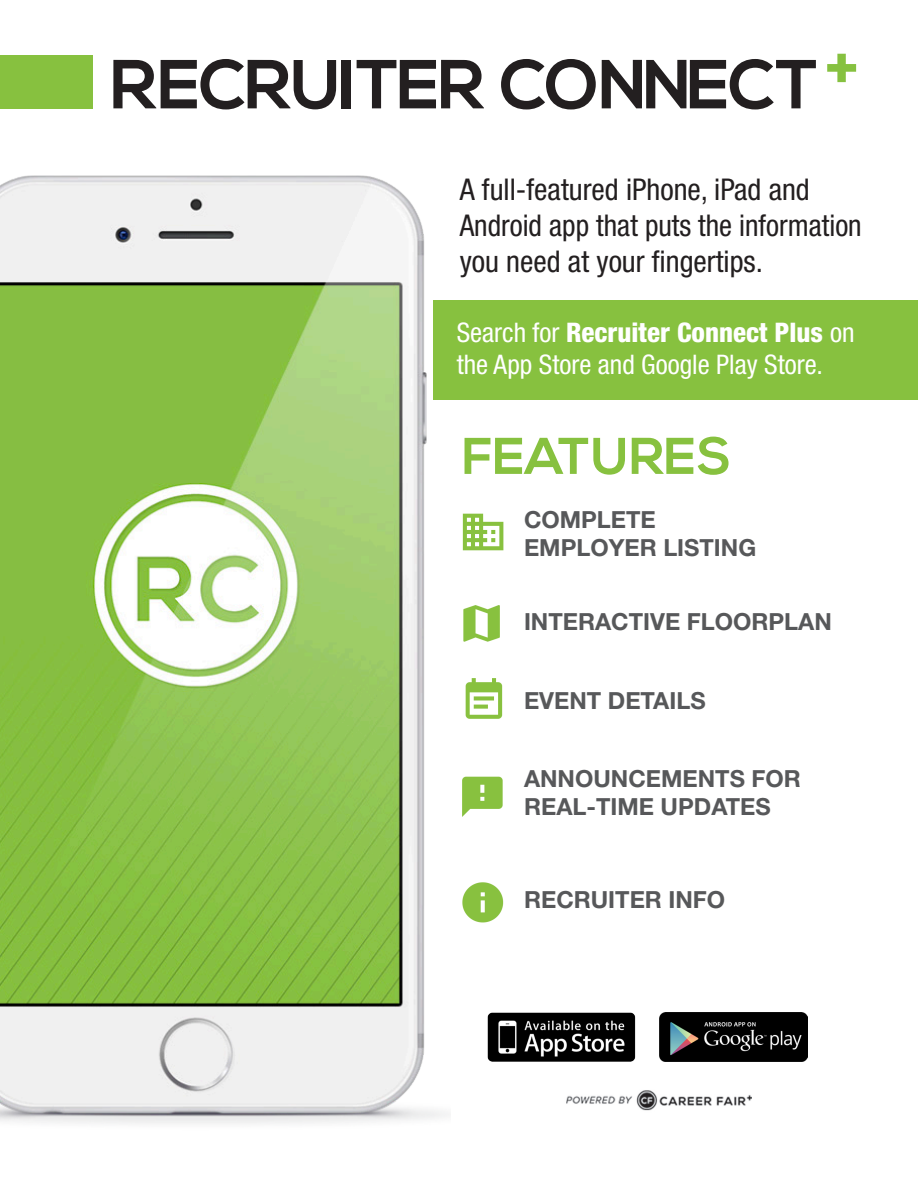
<style>
.page{position:relative;width:918px;height:1188px;background:#fff}
.page>*{position:absolute;margin:0;border:0;box-sizing:border-box;transform-origin:0 0}
.t1{font:700 69.15px "Nexa";letter-spacing:-.025em;color:#231f20}
.Features_Title{font:700 51.6px "Nexa";color:#87c13f}
.Features_bullets{font:condensed 30px/36px "Helvetica Neue LT Std";color:#231f20}
.Features_bullets-2{font:condensed 27px/32.4px "Helvetica Neue LT Std";color:#fff}
.Feature_Name{font:700 23.55px/28.3px "Helvetica Neue LT Std";color:#57585a}
.s1{font-weight:800}
</style>
<div class="page">
<div style="left:434px;top:300px;width:484px;height:100px;background:#87c13f"></div>
<div style="left:0;top:56px;width:93px;height:53px;background:#87c13f"></div>
<img style="left:0;top:175px;width:449px;height:949px">
<svg style="left:827px;top:54px;width:29px;height:28px"></svg>
<img style="left:488px;top:1013px;width:147px;height:48px">
<img style="left:659px;top:1013px;width:148px;height:48px">
<img style="left:566px;top:1090px;width:186px;height:21px">
<img style="left:463px;top:605px;width:37px;height:37px">
<img style="left:465px;top:678px;width:38px;height:41px">
<img style="left:462px;top:776px;width:41px;height:41px">
<img style="left:462px;top:882px;width:42px;height:41px">
<img style="left:462px;top:513px;width:42px;height:38px">
<p class="t1" style="left:110px;top:45px;width:710px">RECRUITER CONNECT</p>
<p class="Features_bullets" style="left:460px;top:171px;width:404px">A full-featured iPhone, iPad and<br>Android app that puts the information you need at your fingertips.</p>
<p class="Features_bullets-2" style="left:457px;top:316px;width:399px">Search for <span class="s1">Recruiter Connect Plus</span> on the App Store and Google Play Store.</p>
<p class="Features_Title" style="left:462px;top:426px;width:271px">FEATURES</p>
<p class="Feature_Name" style="left:524px;top:505px;width:234px">COMPLETE<br>EMPLOYER LISTING</p>
<p class="Feature_Name" style="left:524px;top:607px;width:309px">INTERACTIVE FLOORPLAN</p>
<p class="Feature_Name" style="left:524px;top:686px;width:183px">EVENT DETAILS</p>
<p class="Feature_Name" style="left:524px;top:764px;width:278px">ANNOUNCEMENTS FOR<br>REAL-TIME UPDATES</p>
<p class="Feature_Name" style="left:524px;top:885px;width:203px">RECRUITER INFO</p>
</div>
